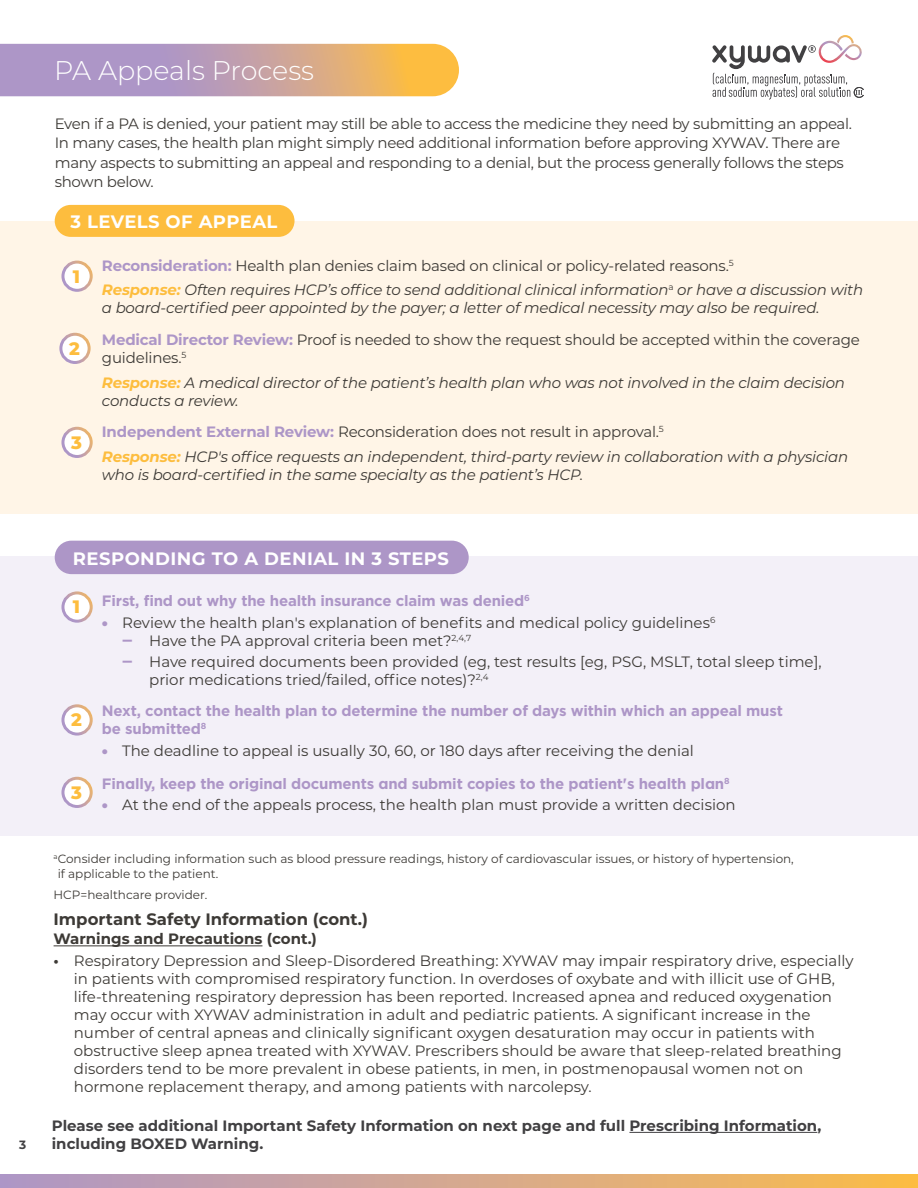
<style>
.page{position:relative;width:918px;height:1188px;background:#fff}
.page>*{position:absolute;margin:0;border:0;box-sizing:border-box;transform-origin:0 0}
.t1{font:300 27px "Montserrat";color:#fff}
.t2{font:700 18px "Montserrat";letter-spacing:.025em;color:#fff}
.t3{font:800 18px "Montserrat";color:#fdbd3e}
.t4{font:700 16.5px "Montserrat";color:#3d3a36}
.t5{font:15px/18px "Montserrat";color:#3d3a36}
.t6{font:italic 15px/24.8px "Montserrat";letter-spacing:-.01em;color:#3d3a36}
.t7{font:15px/19.5px "Montserrat";letter-spacing:-.02em;color:#3d3a36}
.t8{font:700 15px/18px "Gotham";letter-spacing:-.01em;color:#ad96c7}
.t9{font:700 15px "Montserrat";color:#414042}
.t10{font:700 15px "Montserrat";color:#3d3a36}
.t11{font:12px/15px "Montserrat";color:#3d3a36}
.t12{font:700 12px "Montserrat";color:#414042}
.s1{font-weight:700;font-style:normal;color:#ad96c7}
.s2{font-style:normal}
.s3{font-weight:700;color:#fdbd3e}
.s4{font-style:italic}
.s5{font-weight:700;color:#ad96c7}
.s6{font-family:"Montserrat";font-weight:800;font-size:18px;color:#fdbd3e}
.s7{font-weight:900;color:#ad96c7}
.s8{font-weight:700}
</style>
<div class="page">
<div style="left:0;top:221px;width:918px;height:293px;background:#fff5e7"></div>
<div style="left:0;top:556px;width:918px;height:280px;background:#f3f0f8"></div>
<svg style="left:3px;top:44px;width:456px;height:52px"></svg>
<hr style="left:629px;top:1132px;width:188px;height:1px;background:#414042">
<svg style="left:3px;top:1174px;width:912px;height:11px"></svg>
<div style="left:55px;top:205px;width:240px;height:32px;background:#fdbd3e;border-radius:16px"></div>
<div style="left:55px;top:541px;width:414px;height:33px;background:#ad96c7;border-radius:17px"></div>
<div style="left:63px;top:262px;width:28px;height:28px;background:#fff;border-radius:50%"></div>
<div style="left:61px;top:261px;width:32px;height:31px;border:3px solid #fff;border-radius:50%"></div>
<div style="left:61px;top:334px;width:28px;height:28px;background:#fff;border-radius:50%"></div>
<div style="left:59px;top:333px;width:32px;height:31px;border:3px solid #fff;border-radius:50%"></div>
<div style="left:63px;top:428px;width:28px;height:28px;background:#fff;border-radius:50%"></div>
<div style="left:61px;top:427px;width:32px;height:31px;border:3px solid #fff;border-radius:50%"></div>
<div style="left:63px;top:593px;width:28px;height:28px;background:#fff;border-radius:50%"></div>
<div style="left:61px;top:591px;width:32px;height:32px;border:3px solid #fff;border-radius:50%"></div>
<div style="left:63px;top:706px;width:28px;height:28px;background:#fff;border-radius:50%"></div>
<div style="left:61px;top:704px;width:32px;height:32px;border:3px solid #fff;border-radius:50%"></div>
<div style="left:63px;top:778px;width:28px;height:28px;background:#fff;border-radius:50%"></div>
<div style="left:61px;top:777px;width:32px;height:31px;border:3px solid #fff;border-radius:50%"></div>
<hr style="left:54px;top:945px;width:208px;height:1px;background:#3d3a36">
<svg style="left:712px;top:35px;width:152px;height:64px"></svg>
<h1 class="t1" style="left:54px;top:52px;width:262px">PA Appeals Process</h1>
<p class="t7" style="left:55px;top:113px;width:799px">Even if a PA is denied, your patient may still be able to access the medicine they need by submitting an appeal.<br>In many cases, the health plan might simply need additional information before approving XYWAV. There are many aspects to submitting an appeal and responding to a denial, but the process generally follows the steps shown below.</p>
<p class="t2" style="left:70px;top:209px;width:209px">3 LEVELS OF APPEAL</p>
<p class="t3" style="left:73px;top:263px;width:9px">1</p>
<p class="t3" style="left:69px;top:335px;width:12px">2</p>
<p class="t3" style="left:71px;top:429px;width:12px">3</p>
<p class="t6" style="left:102px;top:252px;width:763px"><span class="s1">Reconsideration:</span> <span class="s2">Health plan denies claim based on clinical or policy-related reasons.</span><sup>5<br></sup><span class="s3">Response:</span> Often requires HCP’s office to send additional clinical information<sup>a</sup> or have a discussion with</p>
<p class="t6" style="left:102px;top:292px;width:760px;line-height:31.5px">a board-certified peer appointed by the payer; a letter of medical necessity may also be required.<br><span class="s1">Medical Director Review:</span> <span class="s2">Proof is needed to show the request should be accepted within the coverage</span></p>
<p class="t6" style="left:102px;top:345px;width:745px"><span class="s2">guidelines.</span><sup>5<br></sup><span class="s3">Response:</span> A medical director of the patient’s health plan who was not involved in the claim decision</p>
<p class="t5" style="left:102px;top:384px;width:563px;line-height:31.5px"><span class="s4">conducts a review.<br></span><span class="s5">Independent External Review:</span> Reconsideration does not result in approval.<sup>5</sup></p>
<p class="t6" style="left:102px;top:447px;width:748px;line-height:18px"><span class="s3">Response:</span> HCP's office requests an independent, third-party review in collaboration with a physician who is board-certified in the same specialty as the patient’s HCP.</p>
<p class="t2" style="left:73px;top:545px;width:378px">RESPONDING TO A DENIAL IN 3 STEPS</p>
<p class="t8" style="left:73px;top:592px;width:459px"><span class="s6">1</span> First, find out why the health insurance claim was denied<sup>6</sup></p>
<p class="t5" style="left:122px;top:613px;width:595px;text-indent:-20px"><span class="s7">•</span> Review the health plan's explanation of benefits and medical policy guidelines<sup>6 </sup><span class="s7">‒</span> Have the PA approval criteria been met?<sup>2,4,7</sup></p>
<p class="t5" style="left:149px;top:652px;width:674px;text-indent:-27px"><span class="s7">‒</span> Have required documents been provided (eg, test results [eg, PSG, MSLT, total sleep time], prior medications tried/failed, office notes)?<sup>2,4</sup></p>
<p class="t3" style="left:71px;top:707px;width:12px">2</p>
<p class="t8" style="left:102px;top:702px;width:682px">Next, contact the health plan to determine the number of days within which an appeal must be submitted<sup>8</sup></p>
<p class="t5" style="left:102px;top:741px;width:593px"><span class="s7">•</span> The deadline to appeal is usually 30, 60, or 180 days after receiving the denial</p>
<p class="t3" style="left:71px;top:779px;width:12px">3</p>
<p class="t8" style="left:102px;top:774px;width:629px">Finally, keep the original documents and submit copies to the patient's health plan<sup>8</sup></p>
<p class="t5" style="left:102px;top:795px;width:635px"><span class="s7">•</span> At the end of the appeals process, the health plan must provide a written decision</p>
<p class="t11" style="left:58px;top:851px;width:738px;text-indent:-4px"><sup>a</sup>Consider including information such as blood pressure readings, history of cardiovascular issues, or history of hypertension, if applicable to the patient.</p>
<p class="t11" style="left:54px;top:887px;width:155px">HCP=healthcare provider.</p>
<p class="t4" style="left:54px;top:907px;width:316px">Important Safety Information (cont.)</p>
<p class="t10" style="left:54px;top:928px;width:265px">Warnings and Precautions (cont.)</p>
<p class="t5" style="left:74px;top:951px;width:781px;text-indent:-20px"><span class="s8">•</span> Respiratory Depression and Sleep-Disordered Breathing: XYWAV may impair respiratory drive, especially in patients with compromised respiratory function. In overdoses of oxybate and with illicit use of GHB, life-threatening respiratory depression has been reported. Increased apnea and reduced oxygenation may occur with XYWAV administration in adult and pediatric patients. A significant increase in the number of central apneas and clinically significant oxygen desaturation may occur in patients with obstructive sleep apnea treated with XYWAV. Prescribers should be aware that sleep-related breathing disorders tend to be more prevalent in obese patients, in men, in postmenopausal women not on hormone replacement therapy, and among patients with narcolepsy.</p>
<p class="t9" style="left:52px;top:1115px;width:771px">Please see additional Important Safety Information on next page and full Prescribing Information,</p>
<p class="t12" style="left:19px;top:1136px;width:9px">3</p>
<p class="t9" style="left:52px;top:1133px;width:213px">including BOXED Warning.</p>
</div>
